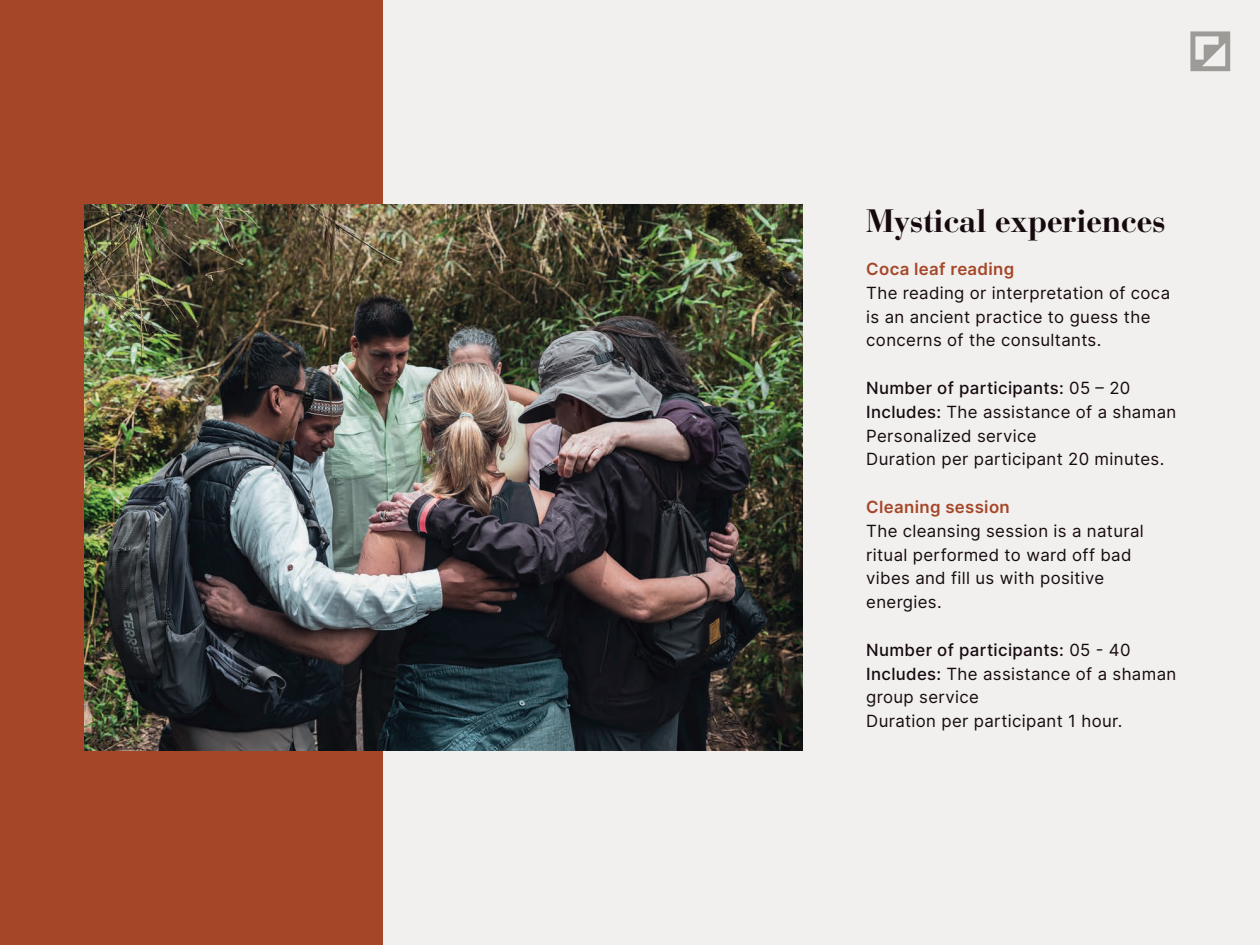
<style>
.page{position:relative;width:1260px;height:945px;background:#fff}
.page>*{position:absolute;margin:0;border:0;box-sizing:border-box;transform-origin:0 0}
.t1{font:700 32.2px "Bauer Bodoni Std";letter-spacing:-.02em;color:#160a0f}
.t2{font:16.8px/23.8px "Inter";letter-spacing:.02em;color:#160a0f}
.t3{font:600 16.8px "Inter";letter-spacing:.02em;color:#a64629}
.s1{font-weight:500}
</style>
<div class="page">
<div style="left:380px;top:0;width:880px;height:945px;background:#f1f0ee"></div>
<svg style="left:1190px;top:31px;width:40px;height:40px"></svg>
<div style="left:0;top:0;width:382px;height:945px;background:#a64629"></div>
<img style="left:84px;top:204px;width:718px;height:546px">
<h1 class="t1" style="left:866px;top:202px;width:302px">Mystical experiences</h1>
<p class="t3" style="left:866px;top:257px;width:150px">Coca leaf reading</p>
<p class="t2" style="left:866px;top:280px;width:305px">The reading or interpretation of coca is an ancient practice to guess the concerns of the consultants.</p>
<p class="t2" style="left:866px;top:375px;width:312px"><span class="s1">Number of participants:</span> 05 – 20<br><span class="s1">Includes:</span> The assistance of a shaman<br>Personalized service<br>Duration per participant 20 minutes.</p>
<p class="t3" style="left:866px;top:495px;width:145px">Cleaning session</p>
<p class="t2" style="left:866px;top:518px;width:279px">The cleansing session is a natural ritual performed to ward off bad vibes and fill us with positive energies.</p>
<p class="t2" style="left:866px;top:637px;width:312px"><span class="s1">Number of participants:</span> 05 - 40<br><span class="s1">Includes:</span> The assistance of a shaman group service<br>Duration per participant 1 hour.</p>
</div>
